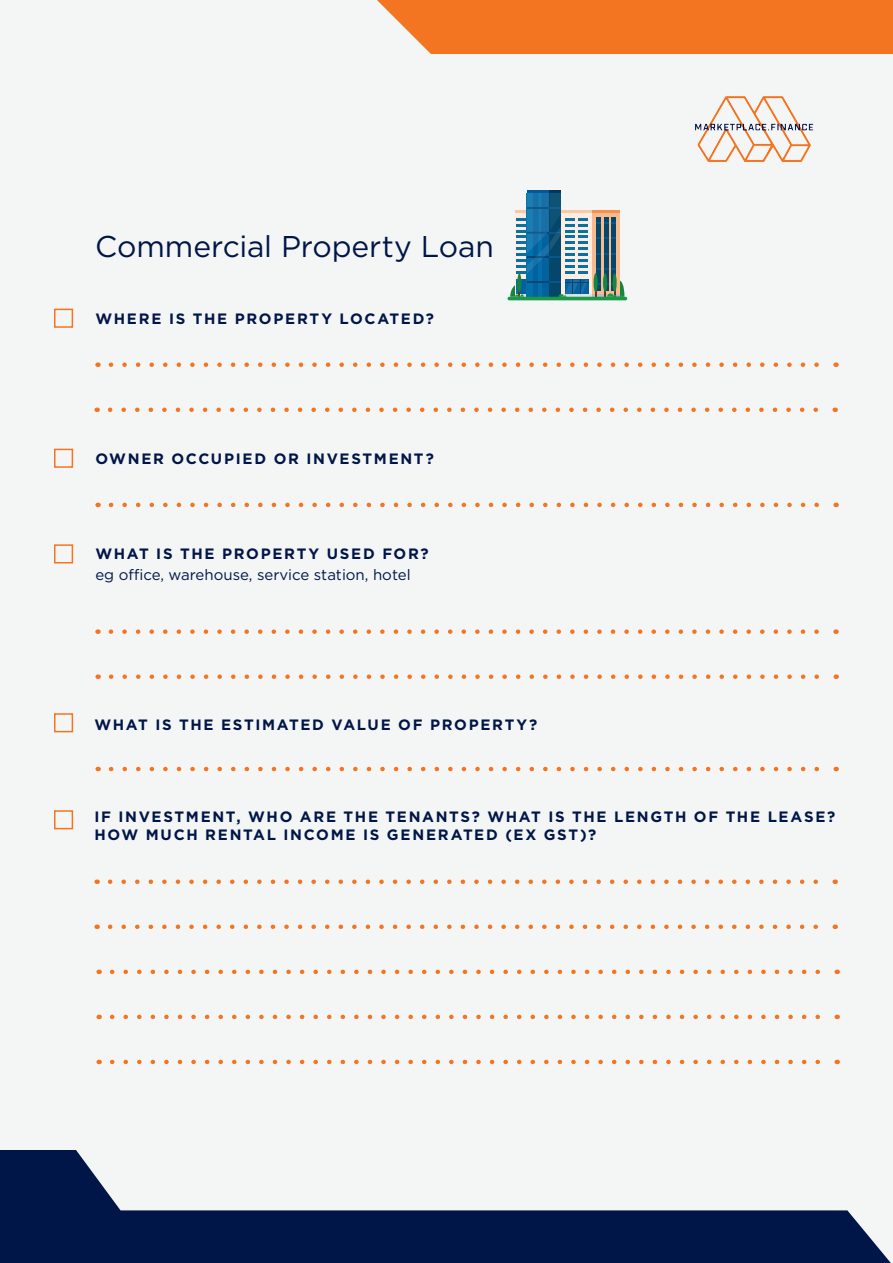
<style>
.page{position:relative;width:893px;height:1263px;background:#f4f5f5}
.page>*{position:absolute;margin:0;border:0;box-sizing:border-box;transform-origin:0 0}
.Heading{font:30px "Gotham";letter-spacing:-.005em;color:#001648}
.Subheading{font:700 15px/18px "Gotham";letter-spacing:.11em;color:#001648}
.Subheading-2{font:15px "Gotham";color:#001648}
</style>
<div class="page">
<div style="left:377px;top:0;width:516px;height:54px;background:#f47521"></div>
<svg style="left:0;top:1150px;width:891px;height:113px;fill:#001648"></svg>
<img style="left:695px;top:96px;width:119px;height:66px">
<svg style="left:111px;top:362px;width:708px;height:5px"></svg>
<svg style="left:111px;top:503px;width:708px;height:4px"></svg>
<svg style="left:111px;top:629px;width:708px;height:5px"></svg>
<div style="left:54px;top:309px;width:19px;height:19px;border:2px solid #f47521"></div>
<div style="left:54px;top:449px;width:19px;height:19px;border:2px solid #f47521"></div>
<div style="left:54px;top:544px;width:19px;height:19px;border:2px solid #f47521"></div>
<svg style="left:110px;top:879px;width:708px;height:5px"></svg>
<div style="left:54px;top:810px;width:19px;height:19px;border:2px solid #f47521"></div>
<hr style="left:507px;top:297px;width:120px;height:3px;background:#1c9945;border-radius:2px">
<svg style="left:510px;top:190px;width:114px;height:107px"></svg>
<svg style="left:110px;top:924px;width:708px;height:5px"></svg>
<svg style="left:112px;top:969px;width:708px;height:5px"></svg>
<svg style="left:112px;top:1015px;width:708px;height:4px"></svg>
<svg style="left:112px;top:1060px;width:708px;height:4px"></svg>
<svg style="left:111px;top:767px;width:708px;height:4px"></svg>
<div style="left:54px;top:713px;width:19px;height:19px;border:2px solid #f47521"></div>
<svg style="left:111px;top:674px;width:708px;height:5px"></svg>
<svg style="left:110px;top:407px;width:708px;height:5px"></svg>
<p class="Heading" style="left:95px;top:228px;width:400px">Commercial Property Loan</p>
<p class="Subheading" style="left:95px;top:310px;width:340px">WHERE IS THE PROPERTY LOCATED?</p>
<p class="Subheading" style="left:95px;top:450px;width:340px">OWNER OCCUPIED OR INVESTMENT?</p>
<p class="Subheading" style="left:95px;top:545px;width:335px">WHAT IS THE PROPERTY USED FOR?</p>
<p class="Subheading-2" style="left:95px;top:565px;width:317px">eg office, warehouse, service station, hotel</p>
<p class="Subheading" style="left:94px;top:715px;width:444px">WHAT IS THE ESTIMATED VALUE OF PROPERTY?</p>
<p class="Subheading" style="left:94px;top:808px;width:742px">IF INVESTMENT, WHO ARE THE TENANTS? WHAT IS THE LENGTH OF THE LEASE?<br>HOW MUCH RENTAL INCOME IS GENERATED (EX GST)?</p>
</div>
